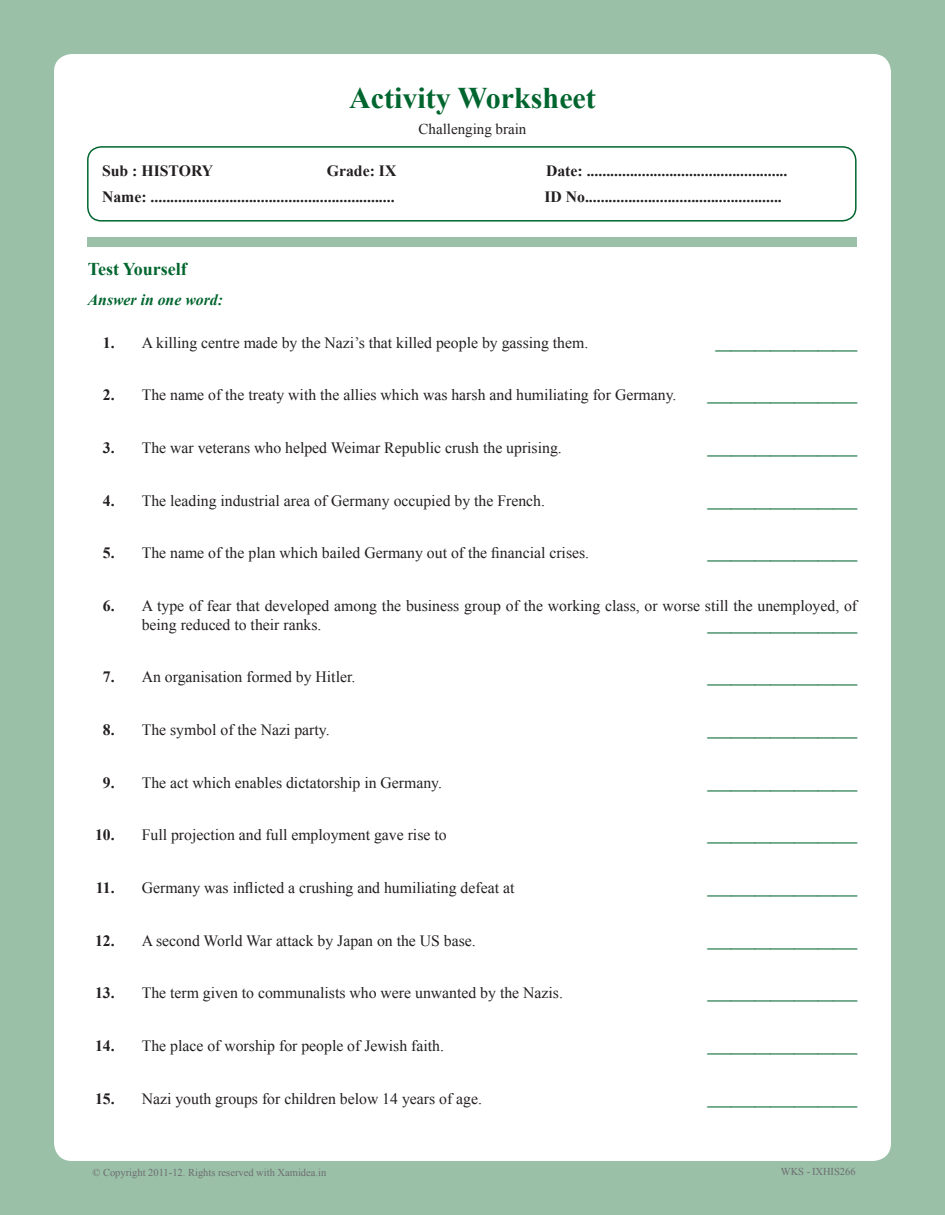
<style>
.page{position:relative;width:945px;height:1215px;background:#9bc0a8}
.page>*{position:absolute;margin:0;border:0;box-sizing:border-box;transform-origin:0 0}
.t1{font:700 30px "Times New Roman";color:#00652e}
.Choice{font:700 18px "Times New Roman";color:#00652e}
.number{font:15.75px/18.9px "Times New Roman";color:#231f20}
.number-2{font:700 15.75px "Times New Roman";color:#00652e}
.t2{font:700 15.75px "Times New Roman";color:#231f20}
.Body{font:italic 700 15.75px "Times New Roman";color:#00652e}
.t3{font:15px "Times New Roman";color:#231f20}
.t4{font:10.5px "Times New Roman";color:#6c6d70}
.s1{font-weight:700}
</style>
<div class="page">
<div style="left:54px;top:54px;width:837px;height:1107px;background:#fff;border-radius:18px"></div>
<div style="left:88px;top:237px;width:769px;height:10px;background:#9bc0a8"></div>
<div style="left:87px;top:146px;width:770px;height:76px;border:2px solid #00652e;border-radius:14px"></div>
<h1 class="t1" style="left:349px;top:77px;width:248px">Activity Worksheet</h1>
<p class="t3" style="left:419px;top:119px;width:109px">Challenging brain</p>
<p class="t2" style="left:102px;top:160px;width:113px">Sub : HISTORY</p>
<p class="t2" style="left:327px;top:160px;width:71px">Grade: IX</p>
<p class="t2" style="left:546px;top:160px;width:243px">Date: ...................................................</p>
<p class="t2" style="left:102px;top:186px;width:294px">Name: ..............................................................</p>
<p class="t2" style="left:544px;top:186px;width:239px">ID No..................................................</p>
<p class="Choice" style="left:88px;top:257px;width:101px">Test Yourself</p>
<p class="Body" style="left:88px;top:289px;width:137px">Answer in one word:</p>
<p class="number" style="left:103px;top:333px;width:487px"><span class="s1">1.</span> A killing centre made by the Nazi’s that killed people by gassing them.</p>
<p class="number" style="left:103px;top:385px;width:575px"><span class="s1">2.</span> The name of the treaty with the allies which was harsh and humiliating for Germany.</p>
<p class="number" style="left:103px;top:438px;width:460px"><span class="s1">3.</span> The war veterans who helped Weimar Republic crush the uprising.</p>
<p class="number" style="left:103px;top:491px;width:444px"><span class="s1">4.</span> The leading industrial area of Germany occupied by the French.</p>
<p class="number-2" style="left:716px;top:331px;width:143px">__________________</p>
<p class="number-2" style="left:708px;top:384px;width:151px">___________________</p>
<p class="number-2" style="left:708px;top:437px;width:151px">___________________</p>
<p class="number-2" style="left:708px;top:489px;width:151px">___________________</p>
<p class="number" style="left:103px;top:543px;width:488px"><span class="s1">5.</span> The name of the plan which bailed Germany out of the financial crises.</p>
<p class="number-2" style="left:708px;top:542px;width:151px">___________________</p>
<p class="number" style="left:142px;top:596px;width:717px;text-indent:-39px"><span class="s1">6.</span> A type of fear that developed among the business group of the working class, or worse still the unemployed, of being reduced to their ranks.</p>
<p class="number-2" style="left:708px;top:614px;width:151px">___________________</p>
<p class="number" style="left:103px;top:667px;width:254px"><span class="s1">7.</span> An organisation formed by Hitler.</p>
<p class="number-2" style="left:708px;top:666px;width:151px">___________________</p>
<p class="number" style="left:103px;top:720px;width:228px"><span class="s1">8.</span> The symbol of the Nazi party.</p>
<p class="number-2" style="left:708px;top:719px;width:151px">___________________</p>
<p class="number" style="left:103px;top:773px;width:341px"><span class="s1">9.</span> The act which enables dictatorship in Germany.</p>
<p class="number-2" style="left:708px;top:772px;width:151px">___________________</p>
<p class="number" style="left:95px;top:825px;width:353px"><span class="s1">10.</span> Full projection and full employment gave rise to</p>
<p class="number-2" style="left:708px;top:824px;width:151px">___________________</p>
<p class="number" style="left:96px;top:878px;width:420px"><span class="s1">11.</span> Germany was inflicted a crushing and humiliating defeat at</p>
<p class="number-2" style="left:708px;top:877px;width:151px">___________________</p>
<p class="number" style="left:95px;top:931px;width:382px"><span class="s1">12.</span> A second World War attack by Japan on the US base.</p>
<p class="number-2" style="left:708px;top:929px;width:151px">___________________</p>
<p class="number" style="left:95px;top:983px;width:469px"><span class="s1">13.</span> The term given to communalists who were unwanted by the Nazis.</p>
<p class="number-2" style="left:708px;top:982px;width:151px">___________________</p>
<p class="number" style="left:95px;top:1036px;width:350px"><span class="s1">14.</span> The place of worship for people of Jewish faith.</p>
<p class="number-2" style="left:708px;top:1035px;width:151px">___________________</p>
<p class="number" style="left:95px;top:1089px;width:388px"><span class="s1">15.</span> Nazi youth groups for children below 14 years of age.</p>
<p class="number-2" style="left:708px;top:1087px;width:151px">___________________</p>
<p class="t4" style="left:92px;top:1165px;width:235px">© Copyright 2011-12. Rights reserved with Xamidea.in</p>
<p class="t4" style="left:781px;top:1164px;width:76px">WKS - IXHIS266</p>
</div>
